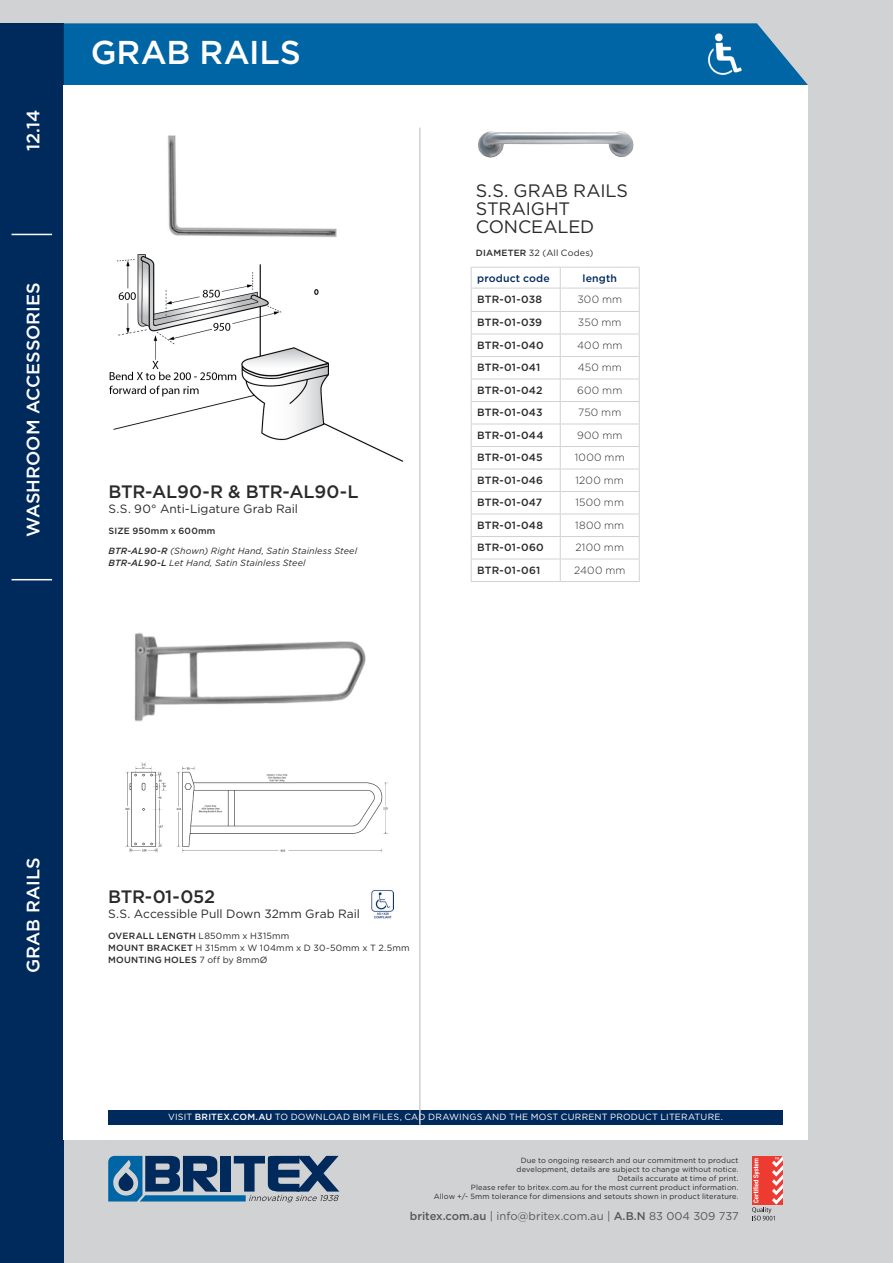
<style>
.page{position:relative;width:893px;height:1263px;background:#d1d2d4}
.page>*{position:absolute;margin:0;border:0;box-sizing:border-box;transform-origin:0 0}
.HEADING_RA{font:500 33px "Gotham";color:#fff}
.banner_text{font:500 18px "Gotham";color:#fff}
.accessories{font:500 18px "Gotham";letter-spacing:-.015em;color:#2b292a}
.accessories-2{font:18px/18px "Gotham";letter-spacing:-.005em;color:#2b292a}
.accessories-3{font:12px "Gotham";color:#2b292a}
.web_email_abn{font:11.25px "Gotham";color:#57585a}
.BODY_COPY{font:500 10.5px "Gotham";letter-spacing:.01em;color:#2b292a}
.BODY_COPY-2{font:300 10.5px "Gotham";letter-spacing:.02em;color:#2b292a}
.BODY_COPY-3{font:500 10.5px "Gotham";letter-spacing:.015em;color:#00295c}
.accessories-4{font:9px/12px "Gotham";letter-spacing:.02em;color:#2b292a}
.visit_britex_banner{font:9px "Gotham";letter-spacing:.02em;color:#fff}
.accessories-5{font:italic 9px/12px "Gotham";letter-spacing:.01em;color:#2b292a}
.accessories-6{font:500 9px "Gotham";letter-spacing:.02em;color:#2b292a}
.disclaimer_back{font:7.5px/9px "Gotham";letter-spacing:.015em;color:#2b292a;text-align:center}
.s1{font-weight:500}
</style>
<div class="page">
<div style="left:0;top:23px;width:64px;height:1240px;background:#00295c"></div>
<div style="left:64px;top:23px;width:744px;height:62px;background:#0065a4"></div>
<div style="left:64px;top:85px;width:744px;height:1054px;background:#fff"></div>
<div style="left:108px;top:1110px;width:675px;height:14px;background:#00295c"></div>
<hr style="left:12px;top:579px;width:40px;height:1px;background:#fff">
<hr style="left:12px;top:234px;width:40px;height:1px;background:#fff">
<svg style="left:108px;top:1156px;width:231px;height:46px"></svg>
<svg style="left:752px;top:1156px;width:31px;height:64px"></svg>
<img style="left:478px;top:131px;width:156px;height:27px">
<hr style="left:471px;top:267px;width:89px;height:1px;background:#d1d2d4">
<hr style="left:560px;top:267px;width:80px;height:1px;background:#d1d2d4">
<hr style="left:471px;top:288px;width:89px;height:1px;background:#d1d2d4">
<hr style="left:560px;top:288px;width:80px;height:1px;background:#d1d2d4">
<hr style="left:471px;top:311px;width:89px;height:1px;background:#d1d2d4">
<hr style="left:560px;top:311px;width:80px;height:1px;background:#d1d2d4">
<hr style="left:471px;top:334px;width:89px;height:1px;background:#d1d2d4">
<hr style="left:560px;top:334px;width:80px;height:1px;background:#d1d2d4">
<hr style="left:471px;top:356px;width:89px;height:1px;background:#d1d2d4">
<hr style="left:560px;top:356px;width:80px;height:1px;background:#d1d2d4">
<hr style="left:471px;top:379px;width:89px;height:1px;background:#d1d2d4">
<hr style="left:560px;top:379px;width:80px;height:1px;background:#d1d2d4">
<hr style="left:471px;top:401px;width:89px;height:1px;background:#d1d2d4">
<hr style="left:560px;top:401px;width:80px;height:1px;background:#d1d2d4">
<hr style="left:471px;top:424px;width:89px;height:1px;background:#d1d2d4">
<hr style="left:560px;top:424px;width:80px;height:1px;background:#d1d2d4">
<hr style="left:471px;top:446px;width:89px;height:1px;background:#d1d2d4">
<hr style="left:560px;top:446px;width:80px;height:1px;background:#d1d2d4">
<hr style="left:471px;top:469px;width:89px;height:1px;background:#d1d2d4">
<hr style="left:560px;top:469px;width:80px;height:1px;background:#d1d2d4">
<hr style="left:471px;top:491px;width:89px;height:1px;background:#d1d2d4">
<hr style="left:560px;top:491px;width:80px;height:1px;background:#d1d2d4">
<hr style="left:471px;top:514px;width:89px;height:1px;background:#d1d2d4">
<hr style="left:560px;top:514px;width:80px;height:1px;background:#d1d2d4">
<hr style="left:471px;top:536px;width:89px;height:1px;background:#d1d2d4">
<hr style="left:560px;top:536px;width:80px;height:1px;background:#d1d2d4">
<hr style="left:471px;top:559px;width:89px;height:1px;background:#d1d2d4">
<svg style="left:471px;top:268px;width:1px;height:313px"></svg>
<hr style="left:560px;top:559px;width:80px;height:1px;background:#d1d2d4">
<svg style="left:560px;top:268px;width:1px;height:313px"></svg>
<svg style="left:639px;top:268px;width:1px;height:313px"></svg>
<hr style="left:471px;top:581px;width:89px;height:1px;background:#d1d2d4">
<hr style="left:560px;top:581px;width:80px;height:1px;background:#d1d2d4">
<img style="left:705px;top:31px;width:39px;height:46px">
<img style="left:109px;top:254px;width:295px;height:208px">
<img style="left:168px;top:135px;width:169px;height:103px">
<hr style="left:419px;top:128px;width:2px;height:997px;background:#d1d2d4">
<img style="left:125px;top:762px;width:263px;height:91px">
<img style="left:134px;top:632px;width:232px;height:90px">
<img style="left:372px;top:890px;width:21px;height:29px">
<p class="banner_text" style="left:23px;top:151px;width:43px;rotate:-90deg">12.14</p>
<p class="HEADING_RA" style="left:91px;top:34px;width:212px">GRAB RAILS</p>
<p class="banner_text" style="left:23px;top:537px;width:256px;rotate:-90deg">WASHROOM ACCESSORIES</p>
<p class="accessories" style="left:108px;top:481px;width:252px">BTR-AL90-R &amp; BTR-AL90-L</p>
<p class="accessories-3" style="left:108px;top:502px;width:191px">S.S. 90° Anti-Ligature Grab Rail</p>
<p class="accessories-6" style="left:108px;top:525px;width:108px">SIZE 950mm x 600mm</p>
<p class="accessories-5" style="left:108px;top:545px;width:250px"><span class="s1">BTR-AL90-R</span> (Shown) Right Hand, Satin Stainless Steel<br><span class="s1">BTR-AL90-L</span> Let Hand, Satin Stainless Steel</p>
<p class="accessories-2" style="left:476px;top:181px;width:154px">S.S. GRAB RAILS<br>STRAIGHT<br>CONCEALED</p>
<p class="accessories-4" style="left:476px;top:247px;width:119px"><span class="s1">DIAMETER</span> 32 (All Codes)</p>
<p class="BODY_COPY-3" style="left:477px;top:272px;width:74px">product code</p>
<p class="BODY_COPY-3" style="left:583px;top:272px;width:36px">length</p>
<p class="BODY_COPY" style="left:477px;top:293px;width:66px">BTR-01-038</p>
<p class="BODY_COPY-2" style="left:577px;top:293px;width:46px">300 mm</p>
<p class="BODY_COPY" style="left:477px;top:317px;width:66px">BTR-01-039</p>
<p class="BODY_COPY-2" style="left:578px;top:317px;width:45px">350 mm</p>
<p class="BODY_COPY" style="left:477px;top:339px;width:68px">BTR-01-040</p>
<p class="BODY_COPY-2" style="left:577px;top:339px;width:47px">400 mm</p>
<p class="BODY_COPY" style="left:477px;top:362px;width:64px">BTR-01-041</p>
<p class="BODY_COPY-2" style="left:578px;top:362px;width:46px">450 mm</p>
<p class="BODY_COPY" style="left:477px;top:384px;width:67px">BTR-01-042</p>
<p class="BODY_COPY-2" style="left:577px;top:384px;width:47px">600 mm</p>
<p class="BODY_COPY" style="left:477px;top:407px;width:67px">BTR-01-043</p>
<p class="BODY_COPY-2" style="left:578px;top:407px;width:45px">750 mm</p>
<p class="BODY_COPY" style="left:477px;top:429px;width:68px">BTR-01-044</p>
<p class="BODY_COPY-2" style="left:577px;top:429px;width:47px">900 mm</p>
<p class="BODY_COPY" style="left:477px;top:452px;width:67px">BTR-01-045</p>
<p class="BODY_COPY-2" style="left:575px;top:452px;width:51px">1000 mm</p>
<p class="BODY_COPY" style="left:477px;top:474px;width:67px">BTR-01-046</p>
<p class="BODY_COPY-2" style="left:576px;top:474px;width:50px">1200 mm</p>
<p class="BODY_COPY" style="left:477px;top:497px;width:66px">BTR-01-047</p>
<p class="BODY_COPY-2" style="left:575px;top:497px;width:50px">1500 mm</p>
<p class="BODY_COPY" style="left:477px;top:519px;width:67px">BTR-01-048</p>
<p class="BODY_COPY-2" style="left:575px;top:519px;width:51px">1800 mm</p>
<p class="BODY_COPY" style="left:477px;top:542px;width:68px">BTR-01-060</p>
<p class="BODY_COPY-2" style="left:575px;top:542px;width:50px">2100 mm</p>
<p class="BODY_COPY" style="left:477px;top:564px;width:65px">BTR-01-061</p>
<p class="BODY_COPY-2" style="left:574px;top:564px;width:53px">2400 mm</p>
<p class="banner_text" style="left:23px;top:973px;width:117px;rotate:-90deg">GRAB RAILS</p>
<p class="accessories" style="left:108px;top:887px;width:109px">BTR-01-052</p>
<p class="accessories-3" style="left:108px;top:907px;width:254px">S.S. Accessible Pull Down 32mm Grab Rail</p>
<p class="accessories-4" style="left:108px;top:929px;width:303px"><span class="s1">OVERALL LENGTH</span> L850mm x H315mm<br><span class="s1">MOUNT BRACKET</span> H 315mm x W 104mm x D 30~50mm x T 2.5mm<br><span class="s1">MOUNTING HOLES</span> 7 off by 8mmØ</p>
<p class="visit_britex_banner" style="left:168px;top:1112px;width:556px">VISIT <span class="s1">BRITEX.COM.AU</span> TO DOWNLOAD BIM FILES, CAD DRAWINGS AND THE MOST CURRENT PRODUCT LITERATURE.</p>
<p class="disclaimer_back" style="left:517px;top:1155px;width:224px">Due to ongoing research and our commitment to product development, details are subject to change without notice.</p>
<p class="disclaimer_back" style="left:471px;top:1173px;width:269px;text-align:right">Details accurate at time of print.<br>Please refer to britex.com.au for the most current product information.</p>
<p class="disclaimer_back" style="left:434px;top:1191px;width:306px">Allow +/- 5mm tolerance for dimensions and setouts shown in product literature.</p>
<p class="web_email_abn" style="left:410px;top:1210px;width:330px"><span class="s1">britex.com.au</span> | info@britex.com.au | <span class="s1">A.B.N</span> 83 004 309 737</p>
</div>
